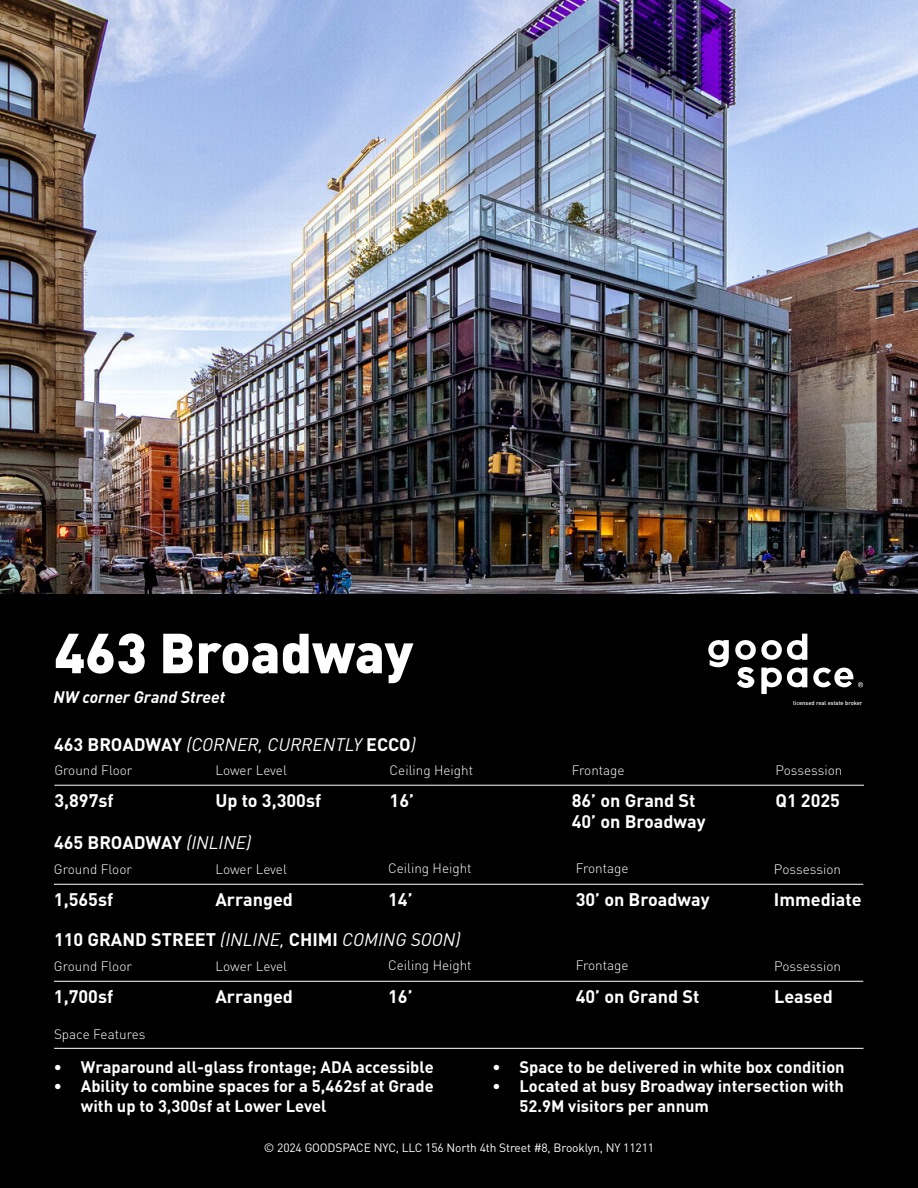
<style>
.page{position:relative;width:918px;height:1188px;background:#fff}
.page>*{position:absolute;margin:0;border:0;box-sizing:border-box;transform-origin:0 0}
.t1{font:900 55.5px "DIN Pro";color:#fff}
.t2{font:700 18px/21.6px "DIN Pro";color:#fff}
.t3{font:italic 18px "DIN Pro";color:#fff}
.t4{font:700 16.5px/19.8px "DIN Pro";color:#fff}
.t5{font:italic 700 16.5px "DIN Pro";color:#fff}
.t6{font:300 13.5px "DIN Pro";color:#fff}
.t7{font:12px "DIN Pro";letter-spacing:-.01em;color:#fff}
.t8{font:500 5.7px "DIN Pro";color:#fff}
.s1{font-weight:700;font-style:normal}
.s2{font-weight:400;font-style:italic}
</style>
<div class="page">
<div style="left:0;top:594px;width:918px;height:594px;background:#000"></div>
<svg style="left:737px;top:667px;width:17px;height:21px"></svg>
<svg style="left:708px;top:640px;width:21px;height:27px"></svg>
<svg style="left:735px;top:634px;width:72px;height:26px"></svg>
<svg style="left:761px;top:668px;width:46px;height:26px"></svg>
<svg style="left:813px;top:668px;width:50px;height:19px"></svg>
<hr style="left:54px;top:785px;width:810px;height:1px;background:#fff">
<hr style="left:54px;top:1048px;width:810px;height:1px;background:#fff">
<hr style="left:54px;top:884px;width:809px;height:1px;background:#fff">
<img style="left:0;top:0;width:918px;height:594px">
<hr style="left:54px;top:981px;width:809px;height:1px;background:#fff">
<h1 class="t1" style="left:54px;top:605px;width:360px">463 Broadway</h1>
<p class="t5" style="left:54px;top:683px;width:173px">NW corner Grand Street</p>
<p class="t8" style="left:793px;top:699px;width:71px">licensed real estate broker</p>
<p class="t3" style="left:54px;top:730px;width:363px"><span class="s1">463 BROADWAY</span> (CORNER, CURRENTLY <span class="s1">ECCO</span>)</p>
<p class="t6" style="left:54px;top:760px;width:80px">Ground Floor</p>
<p class="t6" style="left:215px;top:760px;width:73px">Lower Level</p>
<p class="t6" style="left:390px;top:760px;width:85px">Ceiling Height</p>
<p class="t6" style="left:572px;top:759px;width:54px">Frontage</p>
<p class="t6" style="left:775px;top:759px;width:69px">Possession</p>
<p class="t2" style="left:54px;top:788px;width:61px">3,897sf</p>
<p class="t2" style="left:215px;top:788px;width:107px">Up to 3,300sf</p>
<p class="t2" style="left:390px;top:788px;width:26px">16’</p>
<p class="t2" style="left:572px;top:787px;width:135px">86’ on Grand St<br>40’ on Broadway</p>
<p class="t2" style="left:775px;top:787px;width:66px">Q1 2025</p>
<p class="t2" style="left:54px;top:830px;width:199px">465 BROADWAY <span class="s2">(INLINE)</span></p>
<p class="t6" style="left:54px;top:859px;width:80px">Ground Floor</p>
<p class="t6" style="left:215px;top:859px;width:73px">Lower Level</p>
<p class="t6" style="left:388px;top:858px;width:85px">Ceiling Height</p>
<p class="t6" style="left:576px;top:858px;width:54px">Frontage</p>
<p class="t6" style="left:774px;top:858px;width:69px">Possession</p>
<p class="t2" style="left:54px;top:887px;width:61px">1,565sf</p>
<p class="t2" style="left:215px;top:887px;width:79px">Arranged</p>
<p class="t2" style="left:388px;top:887px;width:26px">14’</p>
<p class="t2" style="left:576px;top:886px;width:135px">30’ on Broadway</p>
<p class="t2" style="left:774px;top:886px;width:89px">Immediate</p>
<p class="t2" style="left:54px;top:927px;width:408px">110 GRAND STREET <span class="s2">(INLINE,</span> CHIMI <span class="s2">COMING SOON)</span></p>
<p class="t6" style="left:54px;top:956px;width:80px">Ground Floor</p>
<p class="t6" style="left:215px;top:956px;width:73px">Lower Level</p>
<p class="t6" style="left:388px;top:955px;width:85px">Ceiling Height</p>
<p class="t6" style="left:576px;top:955px;width:54px">Frontage</p>
<p class="t6" style="left:774px;top:955px;width:69px">Possession</p>
<p class="t2" style="left:54px;top:984px;width:61px">1,700sf</p>
<p class="t2" style="left:215px;top:984px;width:79px">Arranged</p>
<p class="t2" style="left:388px;top:984px;width:26px">16’</p>
<p class="t2" style="left:576px;top:983px;width:125px">40’ on Grand St</p>
<p class="t2" style="left:774px;top:983px;width:60px">Leased</p>
<p class="t6" style="left:54px;top:1023px;width:93px">Space Features</p>
<p class="t4" style="left:54px;top:1055px;width:381px">• Wraparound all-glass frontage; ADA accessible</p>
<p class="t4" style="left:81px;top:1075px;width:354px;text-indent:-27px">• Ability to combine spaces for a 5,462sf at Grade with up to 3,300sf at Lower Level</p>
<p class="t4" style="left:492px;top:1055px;width:354px">• Space to be delivered in white box condition</p>
<p class="t4" style="left:519px;top:1075px;width:326px;text-indent:-27px">• Located at busy Broadway intersection with<br>52.9M visitors per annum</p>
<p class="t7" style="left:264px;top:1139px;width:392px">© 2024 GOODSPACE NYC, LLC 156 North 4th Street #8, Brooklyn, NY 11211</p>
</div>
